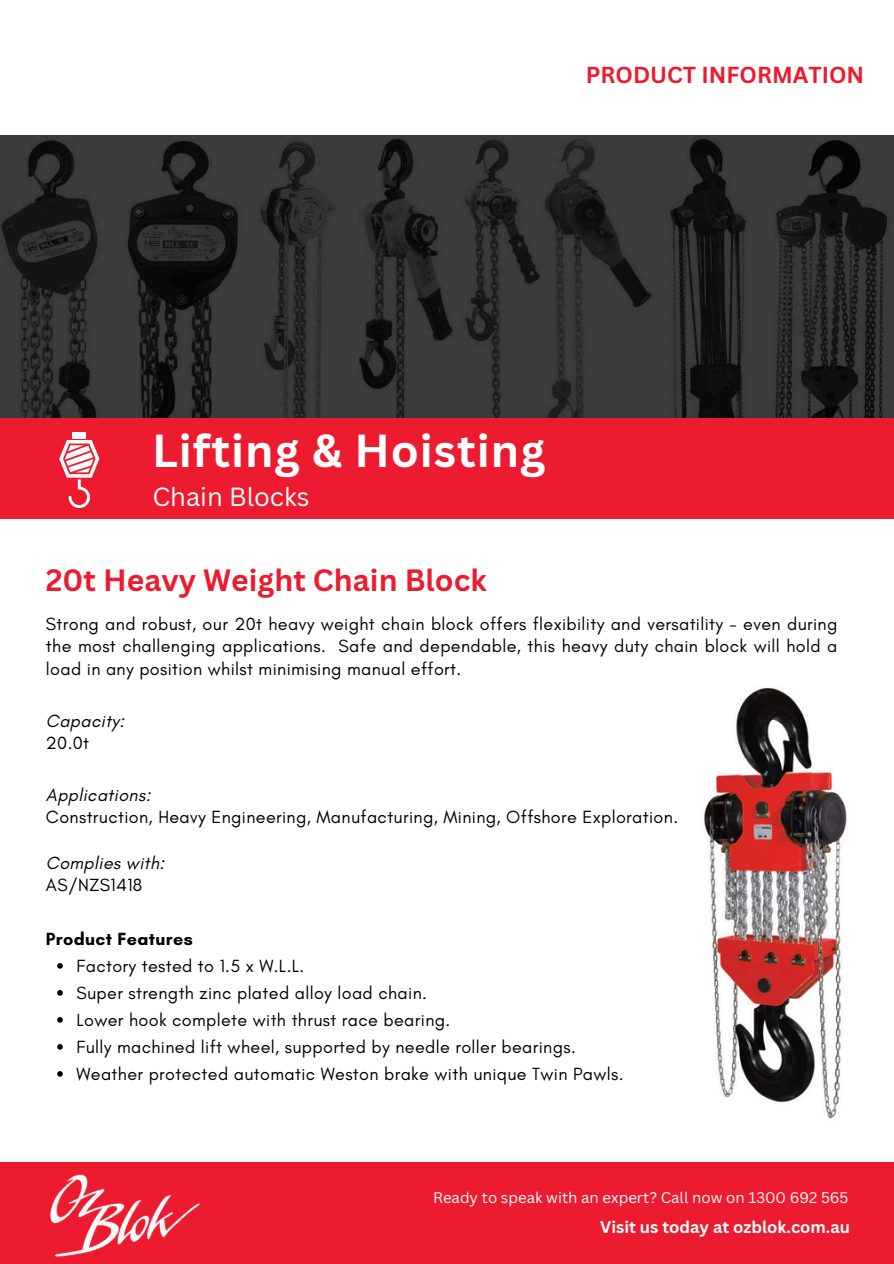
<style>
.page{position:relative;width:894px;height:1264px;background:#fff}
.page>*{position:absolute;margin:0;border:0;box-sizing:border-box;transform-origin:0 0}
.t1{font:700 45px "Canva Sans";letter-spacing:.02em;color:#fff}
.t2{font:700 30px "Canva Sans";color:#ec1b30}
.t3{font:25.5px "Canva Sans";color:#fff}
.t4{font:700 22.5px "Canva Sans";color:#ec1b30}
.t5{font:18px/22.5px "Glacial Indifference";letter-spacing:.02em;color:#000;text-align:justify}
.t6{font:italic 18px/22.5px "Glacial Indifference";letter-spacing:.02em;color:#000}
.t7{font:700 18px "Glacial Indifference";letter-spacing:.02em;color:#000}
.t8{font:700 16.5px "Canva Sans";color:#fff}
.t9{font:15px "Canva Sans";color:#fff}
.s1{font-style:normal}
.s2{font-style:italic}
</style>
<div class="page">
<div style="left:0;top:417px;width:893px;height:101px;background:#ec1b30"></div>
<div style="left:0;top:1162px;width:893px;height:101px;background:#ec1b30"></div>
<svg style="left:59px;top:432px;width:41px;height:76px"></svg>
<svg style="left:57px;top:963px;width:6px;height:5px"></svg>
<svg style="left:57px;top:990px;width:6px;height:5px"></svg>
<svg style="left:57px;top:1017px;width:6px;height:5px"></svg>
<svg style="left:57px;top:1044px;width:6px;height:5px"></svg>
<svg style="left:57px;top:1071px;width:6px;height:5px"></svg>
<img style="left:50px;top:1174px;width:150px;height:83px">
<img style="left:0;top:136px;width:893px;height:281px">
<img style="left:704px;top:687px;width:143px;height:432px">
<h5 class="t4" style="left:585px;top:59px;width:280px">PRODUCT INFORMATION</h5>
<p class="t1" style="left:152px;top:419px;width:395px">Lifting &amp; Hoisting</p>
<p class="t3" style="left:152px;top:478px;width:159px">Chain Blocks</p>
<p class="t2" style="left:46px;top:558px;width:442px">20t Heavy Weight Chain Block</p>
<h4 class="t5" style="left:46px;top:612px;width:792px">Strong and robust, our 20t heavy weight chain block offers flexibility and versatility - even during the most challenging applications. Safe and dependable, this heavy duty chain block will hold a load in any position whilst minimising manual effort.</h4>
<p class="t6" style="left:46px;top:709px;width:80px">Capacity:<br><span class="s1">20.0t</span></p>
<p class="t5" style="left:46px;top:783px;width:633px"><span class="s2">Applications:<br></span>Construction, Heavy Engineering, Manufacturing, Mining, Offshore Exploration.</p>
<h1 class="t6" style="left:46px;top:851px;width:120px">Complies with:<br><span class="s1">AS/NZS1418</span></h1>
<h3 class="t7" style="left:46px;top:927px;width:148px">Product Features</h3>
<h2 class="t5" style="left:76px;top:954px;width:229px">Factory tested to 1.5 x W.L.L.</h2>
<h6 class="t5" style="left:76px;top:981px;width:352px">Super strength zinc plated alloy load chain.</h6>
<h6 class="t5" style="left:76px;top:1008px;width:375px">Lower hook complete with thrust race bearing.</h6>
<h6 class="t5" style="left:76px;top:1035px;width:501px">Fully machined lift wheel, supported by needle roller bearings.</h6>
<h6 class="t5" style="left:76px;top:1062px;width:548px">Weather protected automatic Weston brake with unique Twin Pawls.</h6>
<p class="t9" style="left:433px;top:1187px;width:416px">Ready to speak with an expert? Call now on 1300 692 565</p>
<p class="t8" style="left:600px;top:1215px;width:251px">Visit us today at ozblok.com.au</p>
</div>
